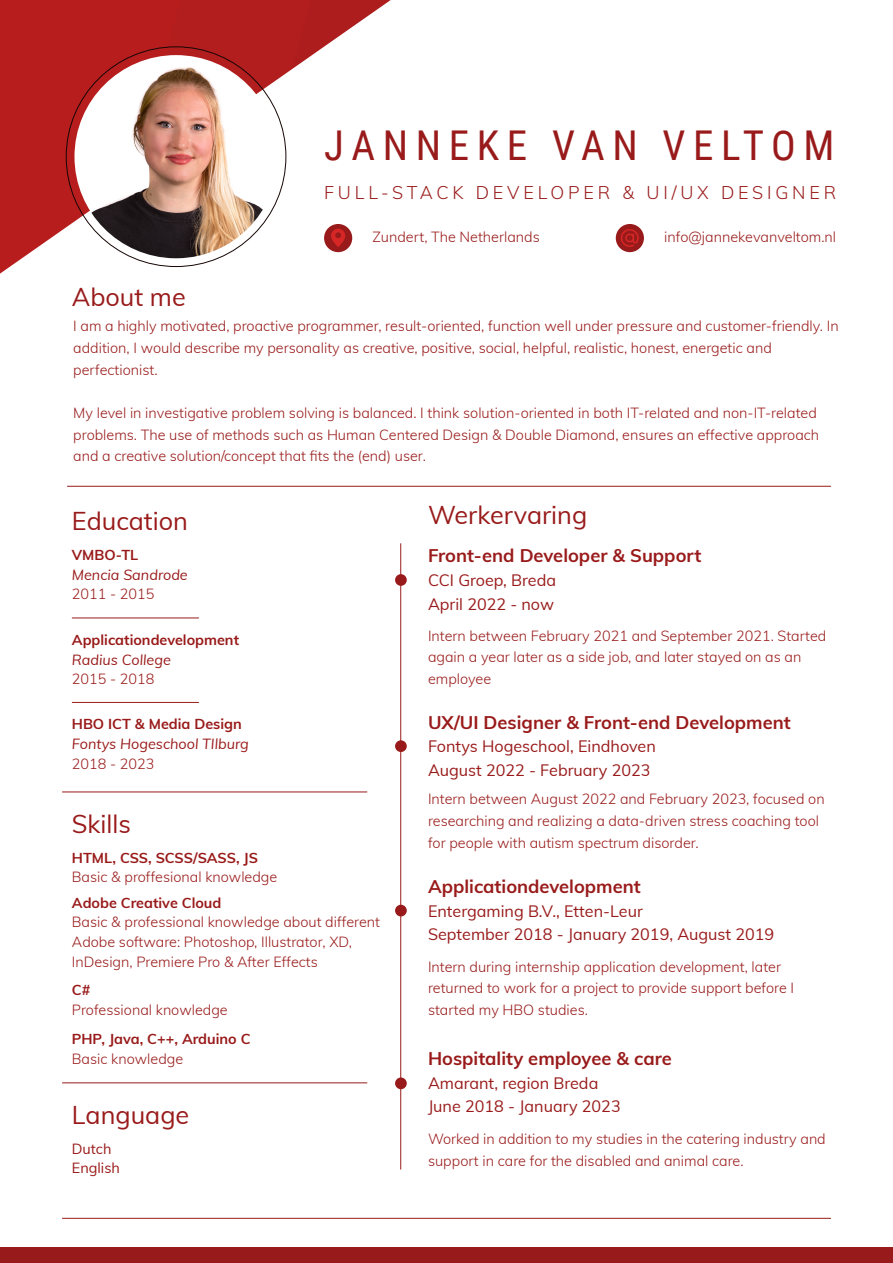
<style>
.page{position:relative;width:893px;height:1263px;background:#fff}
.page>*{position:absolute;margin:0;border:0;box-sizing:border-box;transform-origin:0 0}
.t1{font:41.1px "Roboto Condensed";letter-spacing:.185em;color:#991a1a}
.t2{font:25.2px "Muli";color:#991a1a}
.t3{font:700 18.3px "Muli";color:#991a1a}
.t4{font:300 18px "Muli";letter-spacing:.21em;color:#991a1a}
.t5{font:16.2px/23.5px "Muli";color:#991a1a}
.t6{font:300 14.4px/21.6px "Muli";color:#991a1a}
.t7{font:700 14.4px "Muli";color:#991a1a}
.t8{font:italic 14.4px "Muli";color:#991a1a}
.t9{font:14.4px/19.8px "Muli";color:#991a1a}
</style>
<div class="page">
<img style="left:0;top:0;width:391px;height:274px">
<div style="left:0;top:1247px;width:893px;height:16px;background:#991a1a"></div>
<hr style="left:62px;top:791px;width:305px;height:1px;background:#991a1a">
<hr style="left:67px;top:486px;width:764px;height:1px;background:#991a1a">
<div style="left:324px;top:224px;width:28px;height:28px;background:#991a1a;border-radius:50%"></div>
<svg style="left:331px;top:229px;width:14px;height:18px"></svg>
<div style="left:616px;top:224px;width:28px;height:28px;background:#991a1a;border-radius:50%"></div>
<svg style="left:616px;top:226px;width:23px;height:24px"></svg>
<hr style="left:400px;top:543px;width:1px;height:626px;background:#991a1a">
<div style="left:395px;top:574px;width:12px;height:12px;background:#991a1a;border-radius:50%"></div>
<div style="left:395px;top:904px;width:12px;height:12px;background:#991a1a;border-radius:50%"></div>
<div style="left:395px;top:1077px;width:12px;height:12px;background:#991a1a;border-radius:50%"></div>
<img style="left:74px;top:55px;width:204px;height:203px;border-radius:101px">
<hr style="left:72px;top:617px;width:127px;height:1px;background:#991a1a">
<hr style="left:72px;top:702px;width:127px;height:1px;background:#991a1a">
<div style="left:395px;top:740px;width:12px;height:12px;background:#991a1a;border-radius:50%"></div>
<hr style="left:62px;top:1218px;width:769px;height:1px;background:#991a1a">
<hr style="left:62px;top:1082px;width:305px;height:1px;background:#991a1a">
<h1 class="t1" style="left:324px;top:116px;width:512px">JANNEKE VAN VELTOM</h1>
<p class="t4" style="left:324px;top:180px;width:514px">FULL-STACK DEVELOPER &amp; UI/UX DESIGNER</p>
<p class="t6" style="left:373px;top:226px;width:169px">Zundert, The Netherlands</p>
<p class="t6" style="left:664px;top:226px;width:173px">info@jannekevanveltom.nl</p>
<h2 class="t2" style="left:72px;top:279px;width:115px">About me</h2>
<p class="t6" style="left:73px;top:315px;width:767px">I am a highly motivated, proactive programmer, result-oriented, function well under pressure and customer-friendly. In addition, I would describe my personality as creative, positive, social, helpful, realistic, honest, energetic and perfectionist.</p>
<p class="t6" style="left:73px;top:401px;width:747px">My level in investigative problem solving is balanced. I think solution-oriented in both IT-related and non-IT-related problems. The use of methods such as Human Centered Design &amp; Double Diamond, ensures an effective approach and a creative solution/concept that fits the (end) user.</p>
<h2 class="t2" style="left:72px;top:502px;width:118px">Education</h2>
<h2 class="t2" style="left:428px;top:497px;width:161px">Werkervaring</h2>
<p class="t7" style="left:72px;top:544px;width:68px">VMBO-TL</p>
<p class="t8" style="left:72px;top:564px;width:117px">Mencia Sandrode</p>
<p class="t6" style="left:72px;top:582px;width:84px">2011 - 2015</p>
<p class="t7" style="left:72px;top:629px;width:169px">Applicationdevelopment</p>
<p class="t8" style="left:72px;top:649px;width:101px">Radius College</p>
<p class="t6" style="left:72px;top:668px;width:84px">2015 - 2018</p>
<p class="t7" style="left:72px;top:713px;width:172px">HBO ICT &amp; Media Design</p>
<p class="t8" style="left:72px;top:733px;width:178px">Fontys Hogeschool TIlburg</p>
<p class="t6" style="left:72px;top:752px;width:84px">2018 - 2023</p>
<h2 class="t2" style="left:72px;top:805px;width:61px">Skills</h2>
<p class="t7" style="left:72px;top:847px;width:188px">HTML, CSS, SCSS/SASS, JS</p>
<p class="t6" style="left:72px;top:865px;width:207px">Basic &amp; proffesional knowledge</p>
<p class="t7" style="left:72px;top:892px;width:151px">Adobe Creative Cloud</p>
<p class="t6" style="left:72px;top:911px;width:310px;line-height:19.8px">Basic &amp; professional knowledge about different<br>Adobe software: Photoshop, Illustrator, XD,<br>InDesign, Premiere Pro &amp; After Effects</p>
<p class="t7" style="left:72px;top:979px;width:20px">C#</p>
<p class="t6" style="left:72px;top:998px;width:157px">Professional knowledge</p>
<p class="t7" style="left:72px;top:1028px;width:180px">PHP, Java, C++, Arduino C</p>
<p class="t6" style="left:72px;top:1047px;width:113px">Basic knowledge</p>
<h2 class="t2" style="left:72px;top:1096px;width:119px">Language</h2>
<p class="t9" style="left:72px;top:1137px;width:50px">Dutch<br>English</p>
<p class="t3" style="left:428px;top:542px;width:275px">Front-end Developer &amp; Support</p>
<p class="t5" style="left:428px;top:567px;width:130px">CCI Groep, Breda<br>April 2022 - now</p>
<p class="t6" style="left:428px;top:624px;width:400px">Intern between February 2021 and September 2021. Started again a year later as a side job, and later stayed on as an employee</p>
<p class="t3" style="left:428px;top:708px;width:364px">UX/UI Designer &amp; Front-end Development</p>
<p class="t5" style="left:428px;top:734px;width:229px">Fontys Hogeschool, Eindhoven<br>August 2022 - February 2023</p>
<p class="t6" style="left:428px;top:788px;width:398px">Intern between August 2022 and February 2023, focused on researching and realizing a data-driven stress coaching tool for people with autism spectrum disorder.</p>
<p class="t3" style="left:428px;top:873px;width:214px">Applicationdevelopment</p>
<p class="t5" style="left:428px;top:898px;width:348px">Entergaming B.V., Etten-Leur<br>September 2018 - January 2019, August 2019</p>
<p class="t6" style="left:428px;top:955px;width:368px">Intern during internship application development, later returned to work for a project to provide support before I started my HBO studies.</p>
<p class="t3" style="left:428px;top:1045px;width:245px">Hospitality employee &amp; care</p>
<p class="t5" style="left:428px;top:1070px;width:194px">Amarant, region Breda<br>June 2018 - January 2023</p>
<p class="t6" style="left:428px;top:1127px;width:399px">Worked in addition to my studies in the catering industry and support in care for the disabled and animal care.</p>
</div>
